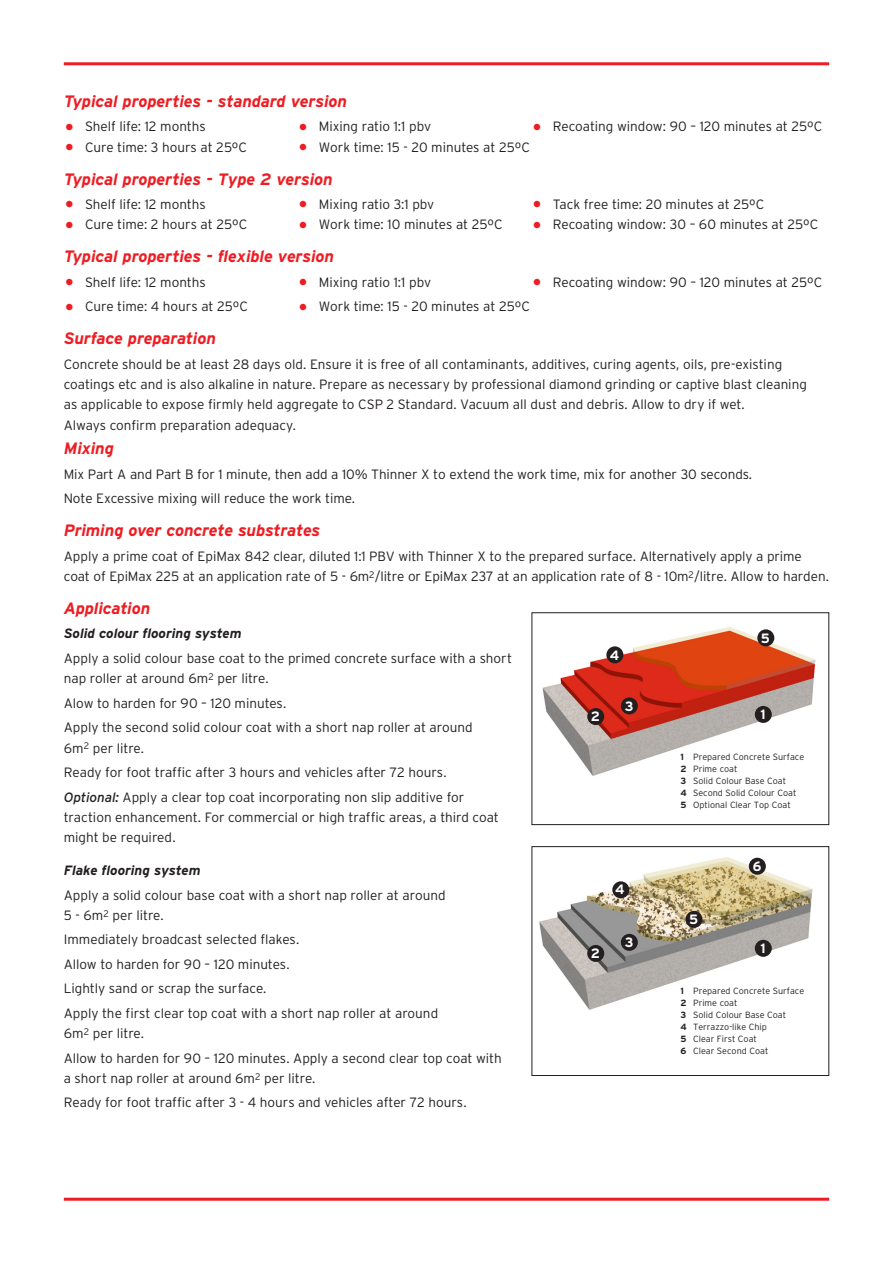
<style>
.page{position:relative;width:893px;height:1263px;background:#fff}
.page>*{position:absolute;margin:0;border:0;box-sizing:border-box;transform-origin:0 0}
.t1{font:italic 700 16.5px "Interstate";letter-spacing:-.01em;color:#ee1d23}
.t2{font:300 13.5px/24.5px "Interstate";letter-spacing:-.005em;color:#231f20}
.t3{font:italic 700 13.5px "Interstate";color:#231f20}
.t4{font:700 13.5px "Interstate";color:#fff}
.t5{font:300 9px/12px "Interstate";color:#231f20}
.s1{font-size:30px;color:#ee1d23}
.s2{font-weight:400;font-style:italic}
.s3{font-weight:700}
</style>
<div class="page">
<hr style="left:64px;top:62px;width:765px;height:3px;background:#ee1d23">
<img style="left:542px;top:627px;width:274px;height:149px">
<div style="left:531px;top:612px;width:298px;height:213px;border:1px solid #231f20"></div>
<div style="left:755px;top:706px;width:17px;height:17px;background:#231f20;border-radius:50%"></div>
<div style="left:587px;top:708px;width:17px;height:17px;background:#231f20;border-radius:50%"></div>
<div style="left:621px;top:697px;width:17px;height:17px;background:#231f20;border-radius:50%"></div>
<div style="left:606px;top:646px;width:17px;height:17px;background:#231f20;border-radius:50%"></div>
<img style="left:539px;top:857px;width:274px;height:153px">
<div style="left:531px;top:846px;width:298px;height:230px;border:1px solid #231f20"></div>
<div style="left:755px;top:940px;width:17px;height:17px;background:#231f20;border-radius:50%"></div>
<div style="left:587px;top:945px;width:17px;height:17px;background:#231f20;border-radius:50%"></div>
<div style="left:612px;top:881px;width:17px;height:17px;background:#231f20;border-radius:50%"></div>
<div style="left:749px;top:858px;width:17px;height:17px;background:#231f20;border-radius:50%"></div>
<div style="left:621px;top:934px;width:17px;height:17px;background:#231f20;border-radius:50%"></div>
<div style="left:685px;top:911px;width:17px;height:17px;background:#231f20;border-radius:50%"></div>
<div style="left:757px;top:629px;width:17px;height:17px;background:#231f20;border-radius:50%"></div>
<hr style="left:64px;top:1198px;width:765px;height:3px;background:#ee1d23">
<p class="t1" style="left:64px;top:92px;width:285px">Typical properties - standard version</p>
<p class="t2" style="left:64px;top:114px;width:143px"><span class="s1">•</span> Shelf life: 12 months</p>
<p class="t2" style="left:298px;top:114px;width:135px"><span class="s1">•</span> Mixing ratio 1:1 pbv</p>
<p class="t2" style="left:531px;top:114px;width:292px"><span class="s1">•</span> Recoating window: 90 – 120 minutes at 25ºC</p>
<p class="t2" style="left:64px;top:135px;width:185px"><span class="s1">•</span> Cure time: 3 hours at 25ºC</p>
<p class="t2" style="left:298px;top:135px;width:234px"><span class="s1">•</span> Work time: 15 - 20 minutes at 25ºC</p>
<p class="t1" style="left:64px;top:170px;width:270px">Typical properties - Type 2 version</p>
<p class="t2" style="left:64px;top:192px;width:143px"><span class="s1">•</span> Shelf life: 12 months</p>
<p class="t2" style="left:298px;top:192px;width:138px"><span class="s1">•</span> Mixing ratio 3:1 pbv</p>
<p class="t2" style="left:531px;top:192px;width:234px"><span class="s1">•</span> Tack free time: 20 minutes at 25ºC</p>
<p class="t2" style="left:64px;top:212px;width:185px"><span class="s1">•</span> Cure time: 2 hours at 25ºC</p>
<p class="t2" style="left:298px;top:212px;width:206px"><span class="s1">•</span> Work time: 10 minutes at 25ºC</p>
<p class="t2" style="left:531px;top:212px;width:288px"><span class="s1">•</span> Recoating window: 30 – 60 minutes at 25ºC</p>
<p class="t1" style="left:64px;top:247px;width:272px">Typical properties - flexible version</p>
<p class="t2" style="left:64px;top:270px;width:143px"><span class="s1">•</span> Shelf life: 12 months</p>
<p class="t2" style="left:298px;top:270px;width:135px"><span class="s1">•</span> Mixing ratio 1:1 pbv</p>
<p class="t2" style="left:531px;top:270px;width:292px"><span class="s1">•</span> Recoating window: 90 – 120 minutes at 25ºC</p>
<p class="t2" style="left:64px;top:294px;width:186px"><span class="s1">•</span> Cure time: 4 hours at 25ºC</p>
<p class="t2" style="left:298px;top:294px;width:234px"><span class="s1">•</span> Work time: 15 - 20 minutes at 25ºC</p>
<p class="t1" style="left:64px;top:329px;width:154px">Surface preparation</p>
<p class="t2" style="left:64px;top:354px;width:745px;line-height:20.2px">Concrete should be at least 28 days old. Ensure it is free of all contaminants, additives, curing agents, oils, pre-existing coatings etc and is also alkaline in nature. Prepare as necessary by professional diamond grinding or captive blast cleaning as applicable to expose firmly held aggregate to CSP 2 Standard. Vacuum all dust and debris. Allow to dry if wet.<br>Always confirm preparation adequacy.</p>
<p class="t1" style="left:64px;top:439px;width:52px">Mixing</p>
<p class="t2" style="left:64px;top:462px;width:690px">Mix Part A and Part B for 1 minute, then add a 10% Thinner X to extend the work time, mix for another 30 seconds.<br>Note Excessive mixing will reduce the work time.</p>
<p class="t1" style="left:64px;top:521px;width:258px">Priming over concrete substrates</p>
<p class="t2" style="left:64px;top:546px;width:767px;line-height:20.2px">Apply a prime coat of EpiMax 842 clear, diluted 1:1 PBV with Thinner X to the prepared surface. Alternatively apply a prime coat of EpiMax 225 at an application rate of 5 - 6m<sup>2</sup>/litre or EpiMax 237 at an application rate of 8 - 10m<sup>2</sup>/litre. Allow to harden.</p>
<p class="t1" style="left:64px;top:599px;width:88px">Application</p>
<p class="t3" style="left:64px;top:626px;width:179px">Solid colour flooring system</p>
<p class="t2" style="left:64px;top:648px;width:450px;line-height:20.2px">Apply a solid colour base coat to the primed concrete surface with a short nap roller at around 6m<sup>2</sup> per litre.</p>
<p class="t2" style="left:64px;top:691px;width:410px">Alow to harden for 90 – 120 minutes.<br>Apply the second solid colour coat with a short nap roller at around</p>
<p class="t2" style="left:64px;top:735px;width:402px">6m<sup>2</sup> per litre.<br>Ready for foot traffic after 3 hours and vehicles after 72 hours.<br><span class="s2">Optional:</span> Apply a clear top coat incorporating non slip additive for</p>
<p class="t2" style="left:64px;top:807px;width:437px;line-height:20.2px">traction enhancement. For commercial or high traffic areas, a third coat might be required.</p>
<p class="t3" style="left:64px;top:863px;width:138px">Flake flooring system</p>
<p class="t2" style="left:64px;top:884px;width:383px;line-height:20.2px">Apply a solid colour base coat with a short nap roller at around<br>5 - 6m<sup>2</sup> per litre.</p>
<p class="t2" style="left:64px;top:927px;width:376px">Immediately broadcast selected flakes.<br>Allow to harden for 90 – 120 minutes.<br>Lightly sand or scrap the surface.<br>Apply the first clear top coat with a short nap roller at around</p>
<p class="t2" style="left:64px;top:1021px;width:439px">6m<sup>2</sup> per litre.<br>Allow to harden for 90 – 120 minutes. Apply a second clear top coat with</p>
<p class="t2" style="left:64px;top:1066px;width:404px">a short nap roller at around 6m<sup>2</sup> per litre.<br>Ready for foot traffic after 3 - 4 hours and vehicles after 72 hours.</p>
<p class="t4" style="left:761px;top:630px;width:11px">5</p>
<p class="t4" style="left:610px;top:647px;width:11px">4</p>
<p class="t4" style="left:625px;top:698px;width:10px">3</p>
<p class="t4" style="left:591px;top:709px;width:11px">2</p>
<p class="t4" style="left:760px;top:707px;width:7px">1</p>
<p class="t5" style="left:680px;top:751px;width:125px"><span class="s3">1</span> Prepared Concrete Surface<br><span class="s3">2</span> Prime coat<br><span class="s3">3</span> Solid Colour Base Coat<br><span class="s3">4</span> Second Solid Colour Coat<br><span class="s3">5</span> Optional Clear Top Coat</p>
<p class="t4" style="left:753px;top:859px;width:10px">6</p>
<p class="t4" style="left:615px;top:882px;width:11px">4</p>
<p class="t4" style="left:689px;top:912px;width:11px">5</p>
<p class="t4" style="left:625px;top:935px;width:10px">3</p>
<p class="t4" style="left:760px;top:941px;width:7px">1</p>
<p class="t4" style="left:591px;top:946px;width:11px">2</p>
<p class="t5" style="left:680px;top:984px;width:125px"><span class="s3">1</span> Prepared Concrete Surface<br><span class="s3">2</span> Prime coat<br><span class="s3">3</span> Solid Colour Base Coat<br><span class="s3">4</span> Terrazzo-like Chip<br><span class="s3">5</span> Clear First Coat<br><span class="s3">6</span> Clear Second Coat</p>
</div>
